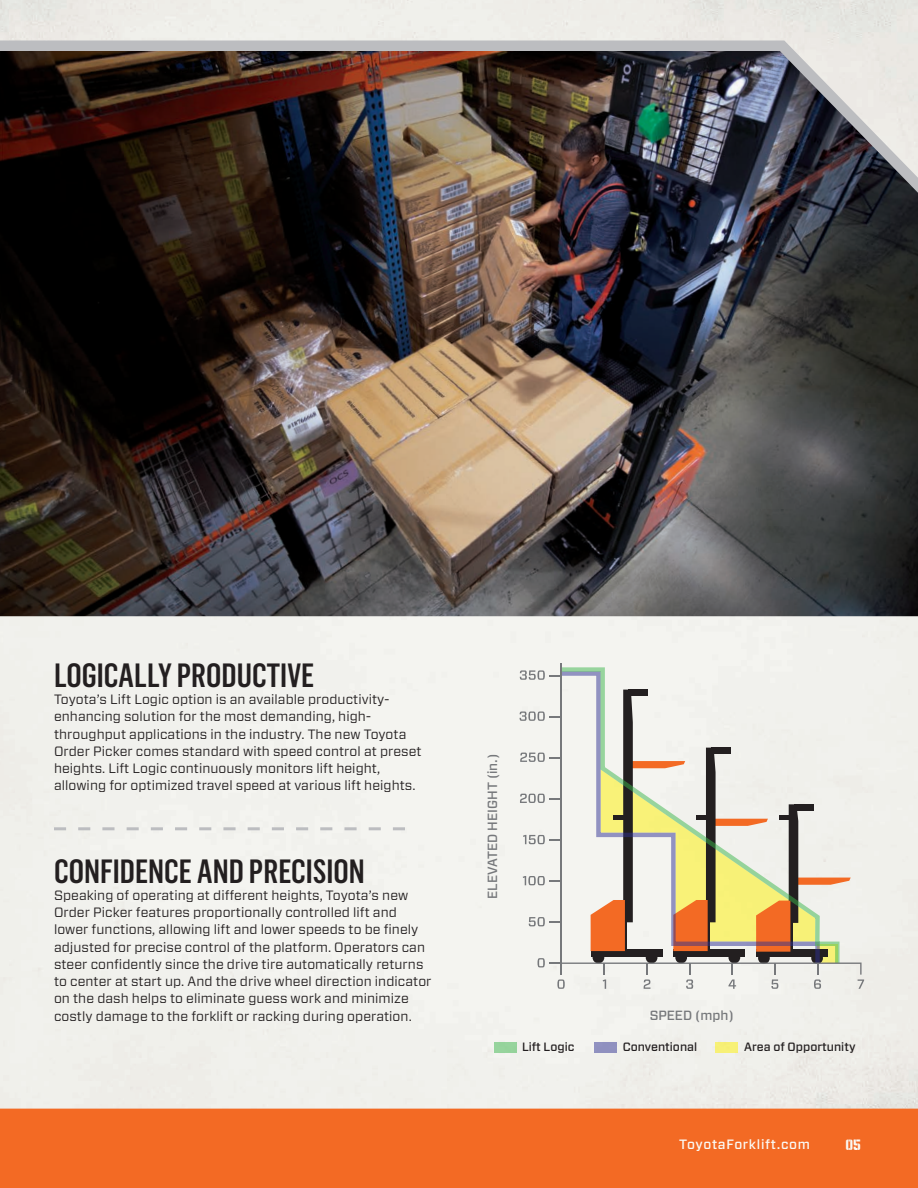
<style>
.page{position:relative;width:918px;height:1188px;background:#fff}
.page>*{position:absolute;margin:0;border:0;box-sizing:border-box;transform-origin:0 0}
.body_copy{font:500 33px "Flama Condensed";color:#231f20}
.t1{font:15px "Numbers Prospekt";color:#fbfaf5}
.body_copy-2{font:13.5px/17.2px "Forza";letter-spacing:.005em;color:#231f20}
.t2{font:500 13.5px "Forza";letter-spacing:.05em;color:#fbfaf5}
.t3{font:500 13.35px "Forza";color:#76787b}
.t4{font:500 12px "Forza";color:#231f20}
</style>
<div class="page">
<div style="left:0;top:1109px;width:918px;height:79px;background:#f36a24"></div>
<svg style="left:54px;top:827px;width:351px;height:3px"></svg>
<div style="left:840px;top:690px;width:11px;height:262px;background:#f1f1ed"></div>
<svg style="left:562px;top:667px;width:278px;height:291px"></svg>
<hr style="left:560px;top:663px;width:2px;height:312px;background:#76787b">
<svg style="left:520px;top:670px;width:40px;height:10px"></svg>
<svg style="left:520px;top:712px;width:40px;height:9px"></svg>
<svg style="left:520px;top:753px;width:40px;height:9px"></svg>
<svg style="left:520px;top:794px;width:40px;height:9px"></svg>
<svg style="left:523px;top:835px;width:37px;height:9px"></svg>
<svg style="left:523px;top:876px;width:37px;height:9px"></svg>
<svg style="left:529px;top:917px;width:31px;height:9px"></svg>
<svg style="left:538px;top:958px;width:326px;height:31px"></svg>
<div style="left:495px;top:1043px;width:22px;height:10px;background:#96d49c"></div>
<div style="left:595px;top:1043px;width:22px;height:10px;background:#8f90bf"></div>
<div style="left:716px;top:1043px;width:22px;height:10px;background:#f7f076"></div>
<img style="left:0;top:236px;width:918px;height:380px">
<img style="left:0;top:35px;width:918px;height:201px">
<p class="body_copy" style="left:54px;top:654px;width:262px">LOGICALLY PRODUCTIVE</p>
<p class="body_copy-2" style="left:54px;top:691px;width:369px">Toyota’s Lift Logic option is an available productivity&shy;enhancing solution for the most demanding, high&shy;throughput applications in the industry. The new Toyota Order Picker comes standard with speed control at preset heights. Lift Logic continuously monitors lift height, allowing for optimized travel speed at various lift heights.</p>
<p class="body_copy" style="left:54px;top:850px;width:312px">CONFIDENCE AND PRECISION</p>
<p class="body_copy-2" style="left:54px;top:886px;width:379px">Speaking of operating at different heights, Toyota’s new Order Picker features proportionally controlled lift and lower functions, allowing lift and lower speeds to be finely adjusted for precise control of the platform. Operators can steer confidently since the drive tire automatically returns to center at start up. And the drive wheel direction indicator on the dash helps to eliminate guess work and minimize costly damage to the forklift or racking during operation.</p>
<p class="t3" style="left:484px;top:899px;width:147px;rotate:-90deg">ELEVATED HEIGHT (in.)</p>
<p class="t3" style="left:650px;top:1007px;width:86px">SPEED (mph)</p>
<p class="t4" style="left:522px;top:1039px;width:54px">Lift Logic</p>
<p class="t4" style="left:623px;top:1039px;width:76px">Conventional</p>
<p class="t4" style="left:744px;top:1039px;width:113px">Area of Opportunity</p>
<p class="t2" style="left:679px;top:1136px;width:132px">ToyotaForklift.com</p>
<p class="t1" style="left:846px;top:1138px;width:17px">05</p>
</div>
